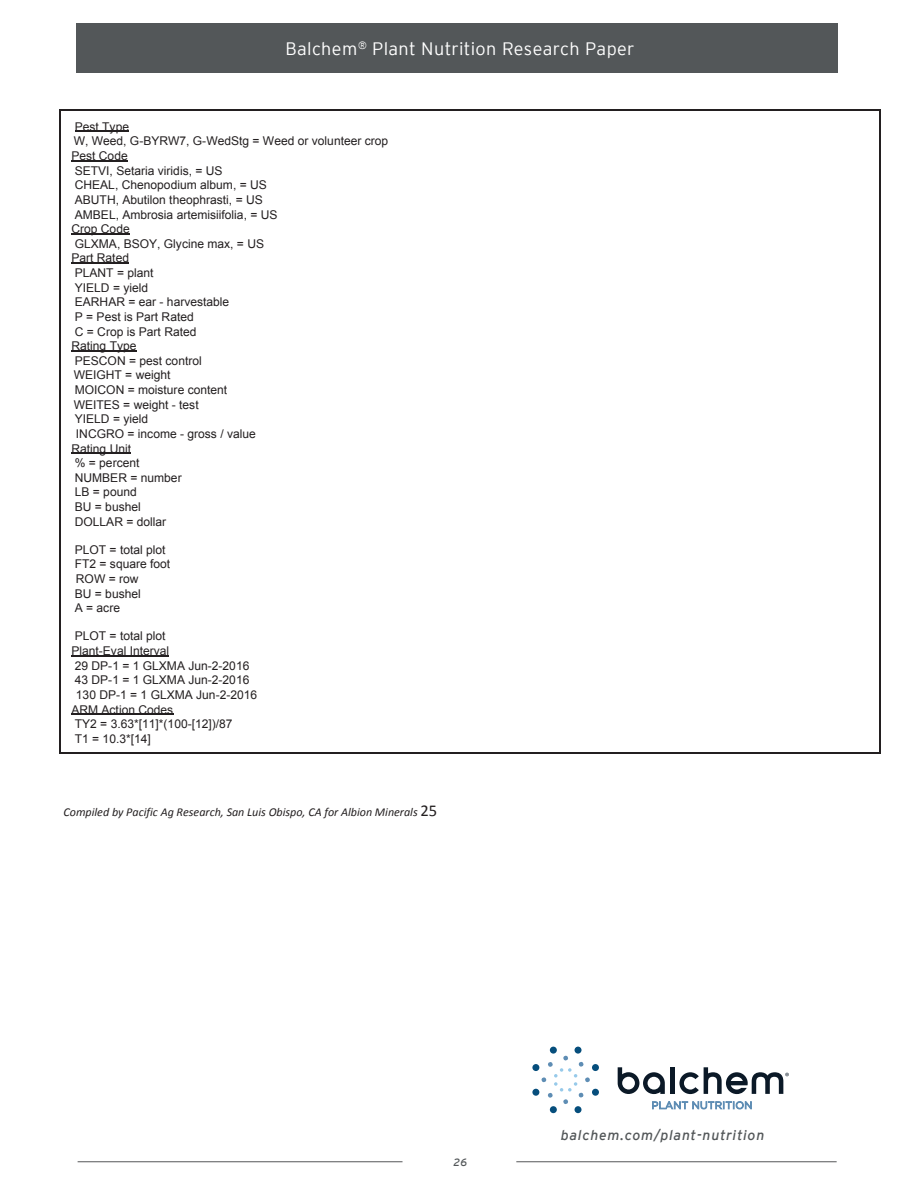
<style>
.page{position:relative;width:918px;height:1188px;background:#fff}
.page>*{position:absolute;margin:0;border:0;box-sizing:border-box;transform-origin:0 0}
.t1{font:300 18px "Interstate";letter-spacing:.02em;color:#fff}
.t2{font:italic 13.95px "Interstate";letter-spacing:.055em;color:#535759}
.t3{font:12px/14.7px "Arial";color:#231f20}
.t4{font:italic 12px "Calibri";color:#231f20}
.t5{font:italic 10.5px "Interstate";color:#535759}
.s1{font-style:normal;font-size:16.5px}
</style>
<div class="page">
<hr style="left:59px;top:109px;width:821px;height:2px;background:#231f20">
<hr style="left:59px;top:753px;width:821px;height:1px;background:#231f20">
<hr style="left:59px;top:109px;width:1px;height:645px;background:#231f20">
<hr style="left:879px;top:109px;width:1px;height:645px;background:#231f20">
<hr style="left:75px;top:131px;width:54px;height:1px;background:#231f20">
<hr style="left:71px;top:160px;width:57px;height:1px;background:#231f20">
<hr style="left:71px;top:233px;width:59px;height:1px;background:#231f20">
<hr style="left:71px;top:262px;width:58px;height:2px;background:#231f20">
<hr style="left:71px;top:350px;width:66px;height:1px;background:#231f20">
<hr style="left:71px;top:453px;width:60px;height:1px;background:#231f20">
<hr style="left:71px;top:655px;width:98px;height:1px;background:#231f20">
<hr style="left:71px;top:714px;width:103px;height:1px;background:#231f20">
<div style="left:76px;top:23px;width:762px;height:50px;background:#535759"></div>
<hr style="left:516px;top:1162px;width:321px;height:1px;background:#555759">
<hr style="left:78px;top:1162px;width:325px;height:1px;background:#555759">
<svg style="left:652px;top:1101px;width:100px;height:9px"></svg>
<svg style="left:532px;top:1047px;width:67px;height:66px"></svg>
<svg style="left:618px;top:1067px;width:47px;height:27px"></svg>
<div style="left:670px;top:1067px;width:5px;height:27px;background:#0b1927"></div>
<svg style="left:679px;top:1067px;width:110px;height:27px"></svg>
<h1 class="t1" style="left:285px;top:39px;width:351px">Balchem<sup>®</sup> Plant Nutrition Research Paper</h1>
<p class="t3" style="left:75px;top:119px;width:56px">Pest Type</p>
<p class="t3" style="left:74px;top:134px;width:316px">W, Weed, G-BYRW7, G-WedStg = Weed or volunteer crop</p>
<p class="t3" style="left:71px;top:148px;width:58px">Pest Code</p>
<p class="t3" style="left:75px;top:163px;width:149px">SETVI, Setaria viridis, = US</p>
<p class="t3" style="left:75px;top:178px;width:194px">CHEAL, Chenopodium album, = US</p>
<p class="t3" style="left:75px;top:192px;width:190px">ABUTH, Abutilon theophrasti, = US</p>
<p class="t3" style="left:75px;top:207px;width:204px">AMBEL, Ambrosia artemisiifolia, = US</p>
<p class="t3" style="left:71px;top:222px;width:60px">Crop Code</p>
<p class="t3" style="left:75px;top:236px;width:191px">GLXMA, BSOY, Glycine max, = US</p>
<p class="t3" style="left:71px;top:251px;width:59px">Part Rated</p>
<p class="t3" style="left:75px;top:265px;width:80px">PLANT = plant</p>
<p class="t3" style="left:75px;top:280px;width:75px">YIELD = yield</p>
<p class="t3" style="left:75px;top:295px;width:156px">EARHAR = ear - harvestable</p>
<p class="t3" style="left:75px;top:309px;width:120px">P = Pest is Part Rated</p>
<p class="t3" style="left:75px;top:324px;width:123px">C = Crop is Part Rated</p>
<p class="t3" style="left:72px;top:339px;width:67px">Rating Type</p>
<p class="t3" style="left:75px;top:353px;width:129px">PESCON = pest control</p>
<p class="t3" style="left:74px;top:368px;width:98px">WEIGHT = weight</p>
<p class="t3" style="left:75px;top:382px;width:154px">MOICON = moisture content</p>
<p class="t3" style="left:74px;top:397px;width:126px">WEITES = weight - test</p>
<p class="t3" style="left:75px;top:412px;width:75px">YIELD = yield</p>
<p class="t3" style="left:76px;top:426px;width:181px">INCGRO = income - gross / value</p>
<p class="t3" style="left:71px;top:441px;width:61px">Rating Unit</p>
<p class="t3" style="left:75px;top:456px;width:66px">% = percent</p>
<p class="t3" style="left:75px;top:470px;width:108px">NUMBER = number</p>
<p class="t3" style="left:75px;top:485px;width:64px">LB = pound</p>
<p class="t3" style="left:75px;top:499px;width:68px">BU = bushel</p>
<p class="t3" style="left:75px;top:514px;width:93px">DOLLAR = dollar</p>
<p class="t3" style="left:75px;top:542px;width:97px">PLOT = total plot<br>FT2 = square foot<br>ROW = row<br>BU = bushel<br>A = acre</p>
<p class="t3" style="left:75px;top:629px;width:92px">PLOT = total plot</p>
<p class="t3" style="left:71px;top:643px;width:99px">Plant-Eval Interval</p>
<p class="t3" style="left:75px;top:658px;width:176px">29 DP-1 = 1 GLXMA Jun-2-2016</p>
<p class="t3" style="left:75px;top:673px;width:176px">43 DP-1 = 1 GLXMA Jun-2-2016</p>
<p class="t3" style="left:76px;top:687px;width:183px">130 DP-1 = 1 GLXMA Jun-2-2016</p>
<p class="t3" style="left:71px;top:702px;width:103px">ARM Action Codes</p>
<p class="t3" style="left:75px;top:717px;width:159px">TY2 = 3.63*[11]*(100-[12])/87</p>
<p class="t3" style="left:75px;top:731px;width:78px">T1 = 10.3*[14]</p>
<p class="t4" style="left:64px;top:806px;width:375px">Compiled by Pacific Ag Research, San Luis Obispo, CA for Albion Minerals <span class="s1">25</span></p>
<p class="t5" style="left:453px;top:1156px;width:15px">26</p>
<p class="t2" style="left:561px;top:1127px;width:205px">balchem.com/plant-nutrition</p>
</div>
